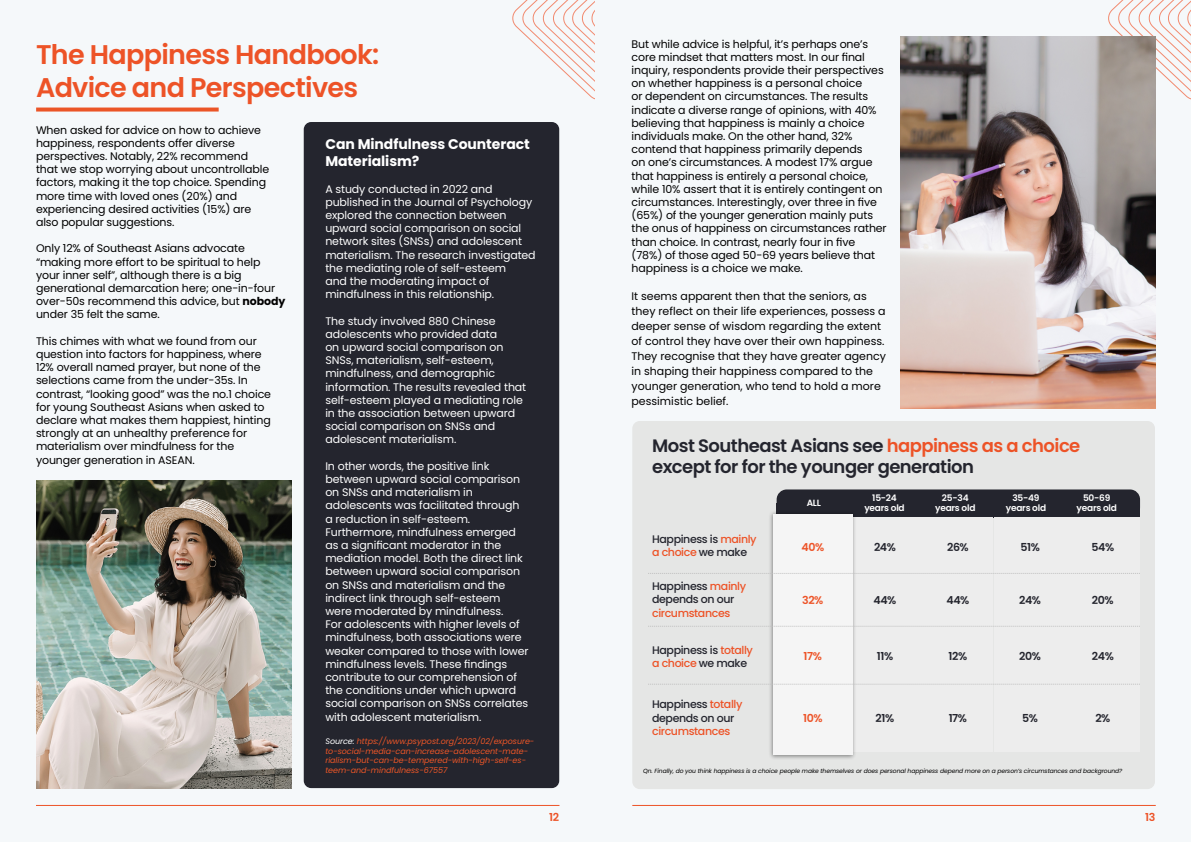
<style>
.page{position:relative;width:1191px;height:842px;background:#fff}
.page>*{position:absolute;margin:0;border:0;box-sizing:border-box;transform-origin:0 0}
.t1{font:600 27px/32.4px "Poppins";letter-spacing:-.025em;color:#ed5327}
.t2{font:600 18px/21px "Poppins";letter-spacing:-.03em;color:#24252e}
.t3{font:700 14px/16.8px "Poppins";letter-spacing:-.005em;color:#fff}
.t4{font:11px/13.2px "Poppins";letter-spacing:-.01em;color:#000}
.t5{font:11px/13.2px "Poppins";letter-spacing:-.01em;color:#fff}
.t6{font:500 11px/13.2px "Poppins";letter-spacing:-.035em;color:#24252e}
.t7{font:600 11px "Poppins";letter-spacing:-.035em;color:#24252e}
.t8{font:500 11px "Poppins";letter-spacing:-.035em;color:#ed5327}
.t9{font:600 11px "Poppins";letter-spacing:-.035em;color:#ed5327}
.t10{font:600 9px/10px "Poppins";letter-spacing:-.025em;color:#fff;text-align:center}
.t11{font:italic 8px/9.6px "Poppins";letter-spacing:-.005em;color:#eb5527}
.t12{font:italic 6px "Poppins";letter-spacing:-.01em;color:#000}
.s1{font-weight:700}
.s2{color:#fff}
.s3{color:#ed5327}
</style>
<div class="page">
<div style="left:0;top:0;width:595px;height:842px;background:#f5f8fa"></div>
<svg style="left:512px;top:0;width:83px;height:100px"></svg>
<hr style="left:36px;top:805px;width:523px;height:1px;background:#ed5327">
<div style="left:595px;top:0;width:596px;height:842px;background:#f5f8fa"></div>
<hr style="left:632px;top:805px;width:523px;height:1px;background:#ed5327">
<svg style="left:1106px;top:0;width:85px;height:102px"></svg>
<svg style="left:36px;top:108px;width:183px;height:4px"></svg>
<div style="left:304px;top:122px;width:255px;height:666px;background:#24252e;border-radius:7px"></div>
<img style="left:36px;top:480px;width:256px;height:308px">
<img style="left:900px;top:37px;width:255px;height:371px">
<div style="left:632px;top:421px;width:523px;height:368px;background:#e5e6e5;border-radius:7px"></div>
<div style="left:776px;top:489px;width:364px;height:28px;background:#24252e;border-radius:10px"></div>
<div style="left:776px;top:503px;width:364px;height:14px;background:#24252e"></div>
<div style="left:921px;top:517px;width:72px;height:235px;background:#ededed"></div>
<div style="left:1066px;top:517px;width:74px;height:235px;background:#ededed"></div>
<div style="left:849px;top:517px;width:71px;height:235px;background:#ededed"></div>
<div style="left:994px;top:517px;width:71px;height:235px;background:#ededed"></div>
<div style="left:768px;top:510px;width:89px;height:249px;background:#000;opacity:.45"></div>
<div style="left:773px;top:514px;width:79px;height:241px;background:#f5f5f5"></div>
<svg style="left:648px;top:573px;width:492px;height:1px"></svg>
<svg style="left:648px;top:626px;width:492px;height:1px"></svg>
<svg style="left:648px;top:684px;width:492px;height:1px"></svg>
<h1 class="t1" style="left:36px;top:39px;width:345px">The Happiness Handbook:<br>Advice and Perspectives</h1>
<p class="t4" style="left:36px;top:123px;width:235px">When asked for advice on how to achieve happiness, respondents offer diverse perspectives. Notably, 22% recommend that we stop worrying about uncontrollable factors, making it the top choice. Spending more time with loved ones (20%) and experiencing desired activities (15%) are also popular suggestions.</p>
<p class="t4" style="left:36px;top:242px;width:251px">Only 12% of Southeast Asians advocate “making more effort to be spiritual to help your inner self”, although there is a big generational demarcation here; one-in-four over-50s recommend this advice, but <span class="s1">nobody </span>under 35 felt the same.</p>
<p class="t4" style="left:36px;top:334px;width:236px">This chimes with what we found from our question into factors for happiness, where 12% overall named prayer, but none of the selections came from the under-35s. In contrast, “looking good” was the no.1 choice for young Southeast Asians when asked to declare what makes them happiest, hinting strongly at an unhealthy preference for materialism over mindfulness for the younger generation in ASEAN.</p>
<p class="t3" style="left:325px;top:135px;width:206px">Can Mindfulness Counteract<br>Materialism?</p>
<p class="t5" style="left:325px;top:182px;width:212px">A study conducted in 2022 and published in the Journal of Psychology explored the connection between upward social comparison on social network sites (SNSs) and adolescent materialism. The research investigated the mediating role of self-esteem<br>and the moderating impact of mindfulness in this relationship.</p>
<p class="t5" style="left:325px;top:314px;width:202px">The study involved 880 Chinese adolescents who provided data<br>on upward social comparison on<br>SNSs, materialism, self-esteem, mindfulness, and demographic information. The results revealed that self-esteem played a mediating role in the association between upward social comparison on SNSs and adolescent materialism.</p>
<p class="t5" style="left:325px;top:459px;width:205px">In other words, the positive link between upward social comparison on SNSs and materialism in adolescents was facilitated through a reduction in self-esteem.<br>Furthermore, mindfulness emerged as a significant moderator in the mediation model. Both the direct link between upward social comparison on SNSs and materialism and the indirect link through self-esteem were moderated by mindfulness.<br>For adolescents with higher levels of mindfulness, both associations were weaker compared to those with lower mindfulness levels. These findings contribute to our comprehension of the conditions under which upward social comparison on SNSs correlates with adolescent materialism.</p>
<p class="t11" style="left:325px;top:736px;width:210px"><span class="s2">Source:</span> https://www.psypost.org/2023/02/exposure&shy;to-social-media-can-increase-adolescent-mate&shy;rialism-but-can-be-tempered-with-high-self-es&shy;teem-and-mindfulness-67557</p>
<p class="t4" style="left:631px;top:37px;width:257px">But while advice is helpful, it’s perhaps one’s core mindset that matters most. In our final inquiry, respondents provide their perspectives on whether happiness is a personal choice<br>or dependent on circumstances. The results indicate a diverse range of opinions, with 40% believing that happiness is mainly a choice individuals make. On the other hand, 32% contend that happiness primarily depends<br>on one’s circumstances. A modest 17% argue that happiness is entirely a personal choice, while 10% assert that it is entirely contingent on circumstances. Interestingly, over three in five (65%) of the younger generation mainly puts the onus of happiness on circumstances rather than choice. In contrast, nearly four in five (78%) of those aged 50-69 years believe that happiness is a choice we make.</p>
<p class="t4" style="left:631px;top:289px;width:256px;line-height:15px">It seems apparent then that the seniors, as they reflect on their life experiences, possess a deeper sense of wisdom regarding the extent of control they have over their own happiness.<br>They recognise that they have greater agency in shaping their happiness compared to the younger generation, who tend to hold a more pessimistic belief.</p>
<h2 class="t2" style="left:652px;top:435px;width:430px">Most Southeast Asians see <span class="s3">happiness as a choice </span>except for for the younger generation</h2>
<p class="t10" style="left:806px;top:497px;width:16px">ALL</p>
<p class="t10" style="left:864px;top:493px;width:42px">15-24 years old</p>
<p class="t10" style="left:935px;top:493px;width:42px">25-34 years old</p>
<p class="t10" style="left:1005px;top:493px;width:42px">35-49 years old</p>
<p class="t10" style="left:1076px;top:493px;width:42px">50-69 years old</p>
<p class="t6" style="left:652px;top:532px;width:106px">Happiness is <span class="s3">mainly a choice</span> we make</p>
<p class="t6" style="left:652px;top:580px;width:96px">Happiness <span class="s3">mainly </span>depends on our</p>
<p class="t8" style="left:652px;top:606px;width:80px">circumstances</p>
<p class="t6" style="left:652px;top:643px;width:102px">Happiness is <span class="s3">totally a choice</span> we make</p>
<p class="t6" style="left:652px;top:698px;width:92px">Happiness <span class="s3">totally </span>depends on our</p>
<p class="t8" style="left:652px;top:725px;width:80px">circumstances</p>
<p class="t9" style="left:801px;top:540px;width:24px">40%</p>
<p class="t7" style="left:874px;top:540px;width:23px">24%</p>
<p class="t7" style="left:947px;top:540px;width:23px">26%</p>
<p class="t7" style="left:1020px;top:540px;width:21px">51%</p>
<p class="t7" style="left:1091px;top:540px;width:24px">54%</p>
<p class="t9" style="left:802px;top:593px;width:23px">32%</p>
<p class="t7" style="left:873px;top:593px;width:24px">44%</p>
<p class="t7" style="left:946px;top:593px;width:24px">44%</p>
<p class="t7" style="left:1019px;top:593px;width:23px">24%</p>
<p class="t7" style="left:1092px;top:593px;width:23px">20%</p>
<p class="t9" style="left:803px;top:649px;width:20px">17%</p>
<p class="t7" style="left:876px;top:649px;width:18px">11%</p>
<p class="t7" style="left:948px;top:649px;width:20px">12%</p>
<p class="t7" style="left:1019px;top:649px;width:23px">20%</p>
<p class="t7" style="left:1091px;top:649px;width:23px">24%</p>
<p class="t9" style="left:803px;top:712px;width:21px">10%</p>
<p class="t7" style="left:875px;top:712px;width:20px">21%</p>
<p class="t7" style="left:948px;top:712px;width:20px">17%</p>
<p class="t7" style="left:1022px;top:712px;width:17px">5%</p>
<p class="t7" style="left:1095px;top:712px;width:17px">2%</p>
<p class="t12" style="left:643px;top:768px;width:481px">Qn. Finally, do you think happiness is a choice people make themselves or does personal happiness depend more on a person’s circumstances and background?</p>
<p class="t9" style="left:549px;top:811px;width:12px">12</p>
<p class="t9" style="left:1145px;top:811px;width:12px">13</p>
</div>
